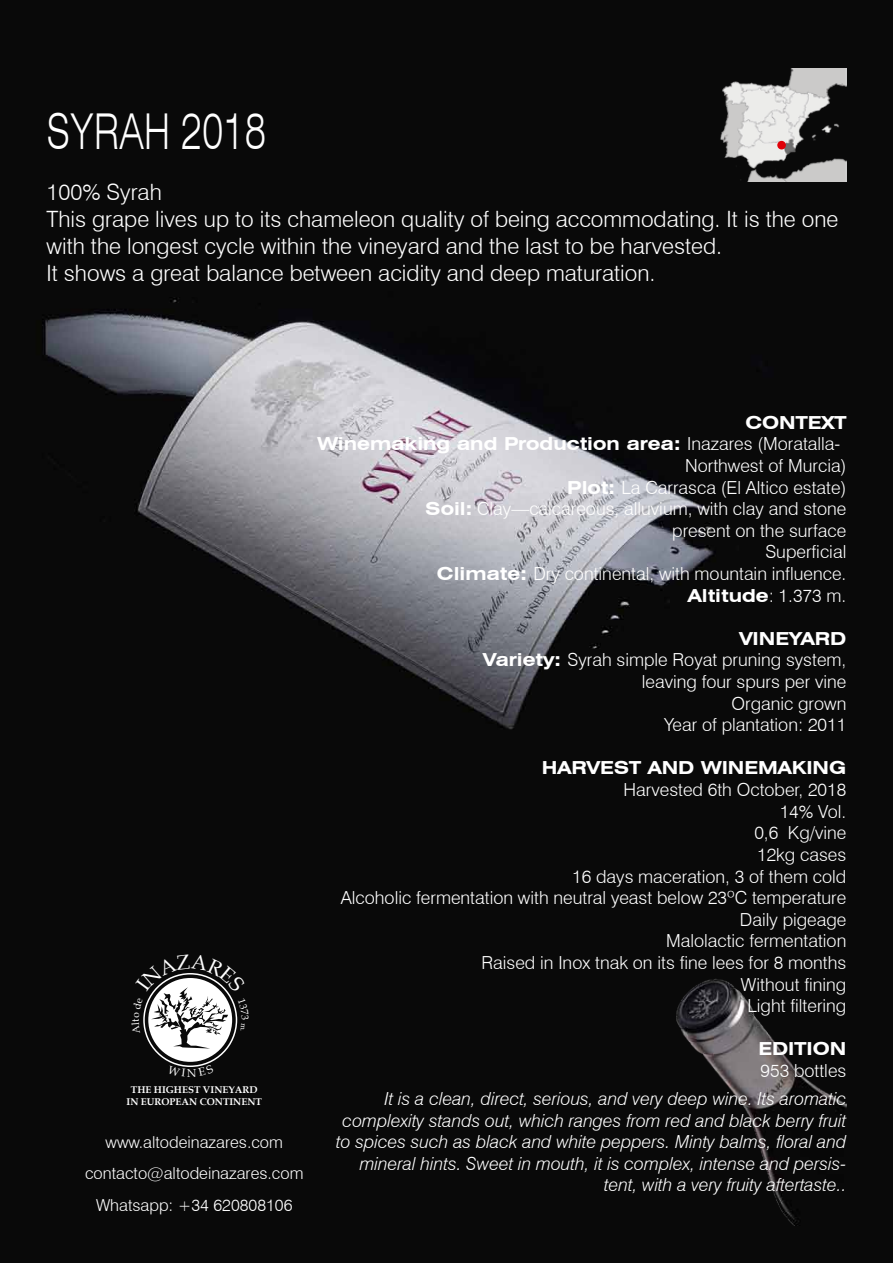
<style>
.page{position:relative;width:893px;height:1263px;background:#fff}
.page>*{position:absolute;margin:0;border:0;box-sizing:border-box;transform-origin:0 0}
.t1{font:300 expanded 49.5px "Swiss 721 BT";color:#fff;scale:.67 1}
.t2{font:300 22.5px/27px "Swiss 721 BT";color:#fff}
.t3{font:300 18px/21.6px "Swiss 721 BT";color:#fff;text-align:right}
.t4{font:italic 300 18px/21.6px "Swiss 721 BT";color:#fff;text-align:right}
.t5{font:700 expanded 18px "Swiss 721 BT";color:#fff}
.t6{font:300 16.5px/31.5px "Swiss 721 BT";color:#fff;text-align:center}
.t7{font:700 9.75px/11.7px "Book Antiqua";color:#fff;text-align:center}
.s1{font-weight:300;font-stretch:normal}
.s2{font-weight:700;font-stretch:expanded}
</style>
<div class="page">
<img style="left:0;top:0;width:893px;height:1263px">
<img style="left:698px;top:69px;width:148px;height:112px">
<div style="left:777px;top:141px;width:9px;height:8px;background:#e00109;border-radius:50%"></div>
<img style="left:662px;top:949px;width:184px;height:276px">
<svg style="left:131px;top:954px;width:118px;height:123px"></svg>
<h1 class="t1" style="left:47px;top:102px;width:329px">SYRAH 2018</h1>
<p class="t2" style="left:46px;top:178px;width:793px">100% Syrah<br>This grape lives up to its chameleon quality of being accommodating. It is the one with the longest cycle within the vineyard and the last to be harvested.<br>It shows a great balance between acidity and deep maturation.</p>
<p class="t7" style="left:127px;top:1084px;width:137px">THE HIGHEST VINEYARD<br>IN EUROPEAN CONTINENT</p>
<p class="t6" style="left:85px;top:1126px;width:220px">www.altodeinazares.com contacto@altodeinazares.com<br>Whatsapp: +34 620808106</p>
<p class="t5" style="left:745px;top:412px;width:102px">CONTEXT</p>
<p class="t5" style="left:317px;top:433px;width:525px">Winemaking and Production area: <span class="s1">Inazares (Moratalla-</span></p>
<p class="t3" style="left:685px;top:455px;width:163px">Northwest of Murcia)</p>
<p class="t3" style="left:567px;top:476px;width:281px"><span class="s2">Plot:</span> La Carrasca (El Altico estate)</p>
<p class="t3" style="left:425px;top:498px;width:423px"><span class="s2">Soil:</span> Clay—calcareous, alluvium, with clay and stone</p>
<p class="t3" style="left:672px;top:519px;width:176px">present on the surface</p>
<p class="t3" style="left:765px;top:541px;width:82px">Superficial</p>
<p class="t3" style="left:437px;top:563px;width:411px"><span class="s2">Climate:</span> Dry continental, with mountain influence.</p>
<p class="t5" style="left:688px;top:584px;width:160px">Altitude<span class="s1">: 1.373 m.</span></p>
<p class="t3" style="left:483px;top:627px;width:365px"><span class="s2">VINEYARD<br>Variety:</span> Syrah simple Royat pruning system, leaving four spurs per vine<br>Organic grown<br>Year of plantation: 2011</p>
<p class="t5" style="left:542px;top:757px;width:306px">HARVEST AND WINEMAKING</p>
<p class="t3" style="left:341px;top:779px;width:507px">Harvested 6th October, 2018<br>14% Vol.<br>0,6 Kg/vine<br>12kg cases<br>16 days maceration, 3 of them cold<br>Alcoholic fermentation with neutral yeast below 23ºC temperature<br>Daily pigeage<br>Malolactic fermentation<br>Raised in Inox tnak on its fine lees for 8 months<br>Without fining<br>Light filtering</p>
<p class="t5" style="left:758px;top:1038px;width:89px">EDITION</p>
<p class="t3" style="left:761px;top:1059px;width:87px">953 bottles</p>
<p class="t4" style="left:336px;top:1088px;width:512px">It is a clean, direct, serious, and very deep wine. Its aromatic complexity stands out, which ranges from red and black berry fruit to spices such as black and white peppers. Minty balms, floral and mineral hints. Sweet in mouth, it is complex, intense and persis&shy;tent, with a very fruity aftertaste..</p>
</div>
